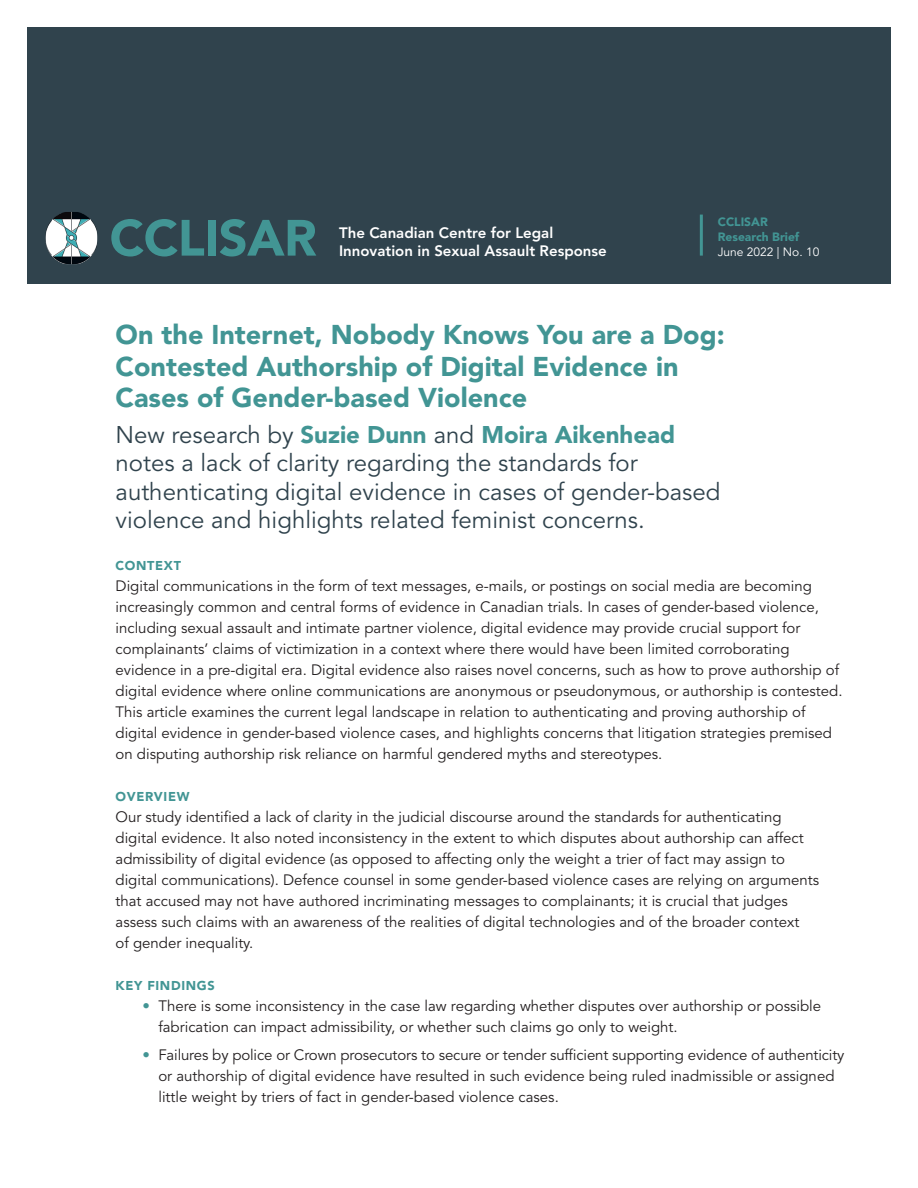
<style>
.page{position:relative;width:918px;height:1188px;background:#fff}
.page>*{position:absolute;margin:0;border:0;box-sizing:border-box;transform-origin:0 0}
.t1{font:900 50.4px "Avenir LT Std";letter-spacing:-.01em;color:#429594}
.t2{font:900 27px/31.5px "Avenir LT Std";color:#429594}
.t3{font:24px/28.5px "Avenir LT Std";color:#30434d}
.t4{font:15px/21px "Avenir LT Std";color:#231f20}
.t5{font:800 15px "Avenir LT Std";color:#fff}
.t6{font:900 12.75px "Avenir LT Std";letter-spacing:.05em;color:#429594}
.t7{font:900 12px/15px "Avenir LT Std";color:#429594}
.t8{font:12px "Avenir LT Std";color:#fff}
.s1{font-weight:900;color:#429594}
.s2{font-weight:800;color:#429594}
</style>
<div class="page">
<div style="left:27px;top:27px;width:864px;height:257px;background:#30434d"></div>
<img style="left:45px;top:212px;width:52px;height:52px">
<hr style="left:700px;top:215px;width:3px;height:41px;background:#429594">
<h1 class="t1" style="left:110px;top:208px;width:209px">CCLISAR</h1>
<p class="t5" style="left:339px;top:224px;width:216px">The Canadian Centre for Legal</p>
<p class="t5" style="left:339px;top:242px;width:269px">Innovation in Sexual Assault Response</p>
<p class="t7" style="left:718px;top:214px;width:83px">CCLISAR<br>Research Brief</p>
<p class="t8" style="left:718px;top:245px;width:103px">June 2022 | No. 10</p>
<h2 class="t2" style="left:116px;top:319px;width:611px">On the Internet, Nobody Knows You are a Dog:<br>Contested Authorship of Digital Evidence in<br>Cases of Gender-based Violence</h2>
<h3 class="t3" style="left:116px;top:421px;width:606px">New research by <span class="s1">Suzie Dunn</span> and <span class="s1">Moira Aikenhead </span>notes a lack of clarity regarding the standards for authenticating digital evidence in cases of gender-based violence and highlights related feminist concerns.</h3>
<p class="t6" style="left:116px;top:558px;width:67px">CONTEXT</p>
<p class="t4" style="left:116px;top:576px;width:729px">Digital communications in the form of text messages, e-mails, or postings on social media are becoming increasingly common and central forms of evidence in Canadian trials. In cases of gender-based violence, including sexual assault and intimate partner violence, digital evidence may provide crucial support for complainants’ claims of victimization in a context where there would have been limited corroborating evidence in a pre-digital era. Digital evidence also raises novel concerns, such as how to prove authorship of digital evidence where online communications are anonymous or pseudonymous, or authorship is contested.<br>This article examines the current legal landscape in relation to authenticating and proving authorship of digital evidence in gender-based violence cases, and highlights concerns that litigation strategies premised on disputing authorship risk reliance on harmful gendered myths and stereotypes.</p>
<p class="t6" style="left:116px;top:789px;width:75px">OVERVIEW</p>
<p class="t4" style="left:116px;top:807px;width:705px">Our study identified a lack of clarity in the judicial discourse around the standards for authenticating digital evidence. It also noted inconsistency in the extent to which disputes about authorship can affect admissibility of digital evidence (as opposed to affecting only the weight a trier of fact may assign to digital communications). Defence counsel in some gender-based violence cases are relying on arguments that accused may not have authored incriminating messages to complainants; it is crucial that judges assess such claims with an awareness of the realities of digital technologies and of the broader context<br>of gender inequality.</p>
<p class="t6" style="left:116px;top:978px;width:101px">KEY FINDINGS</p>
<p class="t4" style="left:158px;top:996px;width:664px;text-indent:-16px"><span class="s2">•</span> There is some inconsistency in the case law regarding whether disputes over authorship or possible fabrication can impact admissibility, or whether such claims go only to weight.</p>
<p class="t4" style="left:158px;top:1045px;width:688px;text-indent:-16px"><span class="s2">•</span> Failures by police or Crown prosecutors to secure or tender sufficient supporting evidence of authenticity or authorship of digital evidence have resulted in such evidence being ruled inadmissible or assigned little weight by triers of fact in gender-based violence cases.</p>
</div>
